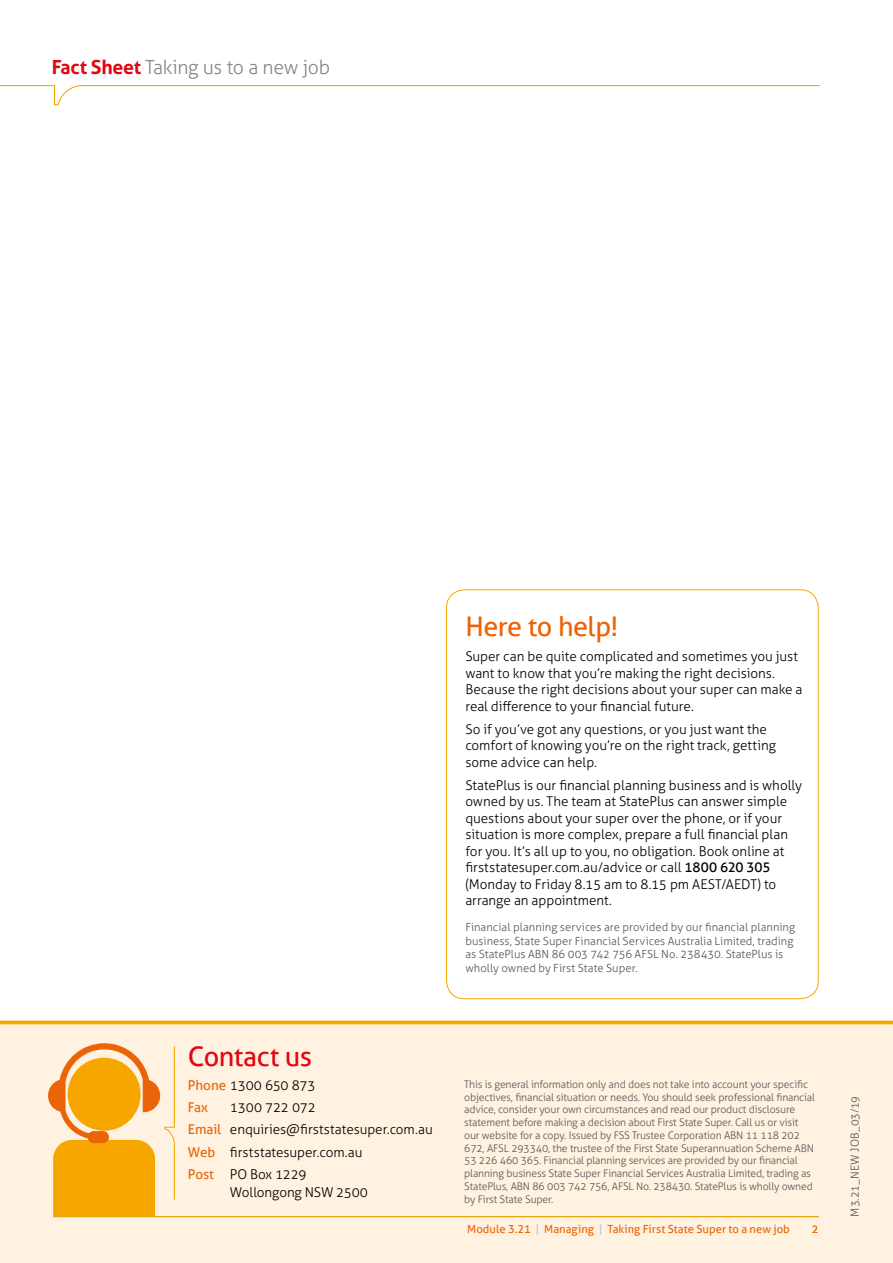
<style>
.page{position:relative;width:893px;height:1263px;background:#fff}
.page>*{position:absolute;margin:0;border:0;box-sizing:border-box;transform-origin:0 0}
.t1{font:27px "Aller";letter-spacing:-.02em;color:#ec6408}
.t2{font:27px "Aller";letter-spacing:-.02em;color:#e30613}
.t3{font:300 19.5px "Aller";letter-spacing:-.02em;color:#878787}
.t4{font:300 13.5px/16.5px "Aller";letter-spacing:-.005em;color:#000}
.t5{font:300 11.25px/13.5px "Aller";letter-spacing:.005em;color:#575756}
.t6{font:11.25px "Aller";color:#ec6408}
.t7{font:300 11.25px "Aller";color:#ec6408}
.t8{font:300 10.5px/12.8px "Aller";letter-spacing:-.015em;color:#575756}
.s1{font-weight:700;color:#e30613}
.s2{font-weight:400;color:#ec6408}
.s3{font-weight:400}
.s4{color:#c6c6c6}
</style>
<div class="page">
<svg style="left:0;top:85px;width:820px;height:21px"></svg>
<div style="left:0;top:1023px;width:893px;height:240px;background:#fff2e0"></div>
<svg style="left:0;top:1020px;width:893px;height:4px;background:#f8b326"></svg>
<svg style="left:48px;top:1043px;width:127px;height:173px"></svg>
<hr style="left:53px;top:1216px;width:766px;height:1px;background:#f7a600">
<h2 class="t3" style="left:52px;top:56px;width:280px"><span class="s1">Fact Sheet</span> Taking us to a new job</h2>
<h1 class="t2" style="left:188px;top:1039px;width:126px">Contact us</h1>
<p class="t4" style="left:188px;top:1074px;width:129px;line-height:22.2px"><span class="s2">Phone</span> 1300 650 873<br><span class="s2">Fax</span></p>
<p class="t4" style="left:188px;top:1096px;width:246px;line-height:22.2px;text-indent:42px">1300 722 072<br><span class="s2">Email</span> enquiries@firststatesuper.com.au<br><span class="s2">Web</span> firststatesuper.com.au<br><span class="s2">Post</span> PO Box 1229</p>
<p class="t4" style="left:230px;top:1184px;width:140px">Wollongong NSW 2500</p>
<h1 class="t1" style="left:465px;top:610px;width:155px">Here to help!</h1>
<p class="t4" style="left:465px;top:648px;width:339px">Super can be quite complicated and sometimes you just want to know that you’re making the right decisions.<br>Because the right decisions about your super can make a real difference to your financial future.</p>
<p class="t4" style="left:465px;top:721px;width:312px">So if you’ve got any questions, or you just want the comfort of knowing you’re on the right track, getting some advice can help.</p>
<p class="t4" style="left:465px;top:776px;width:338px">StatePlus is our financial planning business and is wholly owned by us. The team at StatePlus can answer simple questions about your super over the phone, or if your situation is more complex, prepare a full financial plan for you. It’s all up to you, no obligation. Book online at firststatesuper.com.au/advice or call <span class="s3">1800 620 305 </span>(Monday to Friday 8.15 am to 8.15 pm AEST/AEDT) to arrange an appointment.</p>
<p class="t5" style="left:465px;top:921px;width:331px">Financial planning services are provided by our financial planning business, State Super Financial Services Australia Limited, trading as StatePlus ABN 86 003 742 756 AFSL No. 238430. StatePlus is wholly owned by First State Super.</p>
<p class="t8" style="left:464px;top:1078px;width:352px">This is general information only and does not take into account your specific objectives, financial situation or needs. You should seek professional financial advice, consider your own circumstances and read our product disclosure statement before making a decision about First State Super. Call us or visit our website for a copy. Issued by FSS Trustee Corporation ABN 11 118 202<br>672, AFSL 293340, the trustee of the First State Superannuation Scheme ABN 53 226 460 365. Financial planning services are provided by our financial planning business State Super Financial Services Australia Limited, trading as StatePlus, ABN 86 003 742 756, AFSL No. 238430. StatePlus is wholly owned by First State Super.</p>
<p class="t7" style="left:812px;top:1222px;width:8px">2</p>
<p class="t6" style="left:467px;top:1222px;width:324px">Module 3.21 <span class="s4">|</span> Managing <span class="s4">|</span> Taking First State Super to a new job</p>
<p class="t5" style="left:848px;top:1216px;width:122px;rotate:-90deg">M3.21_NEW JOB_03/19</p>
</div>
